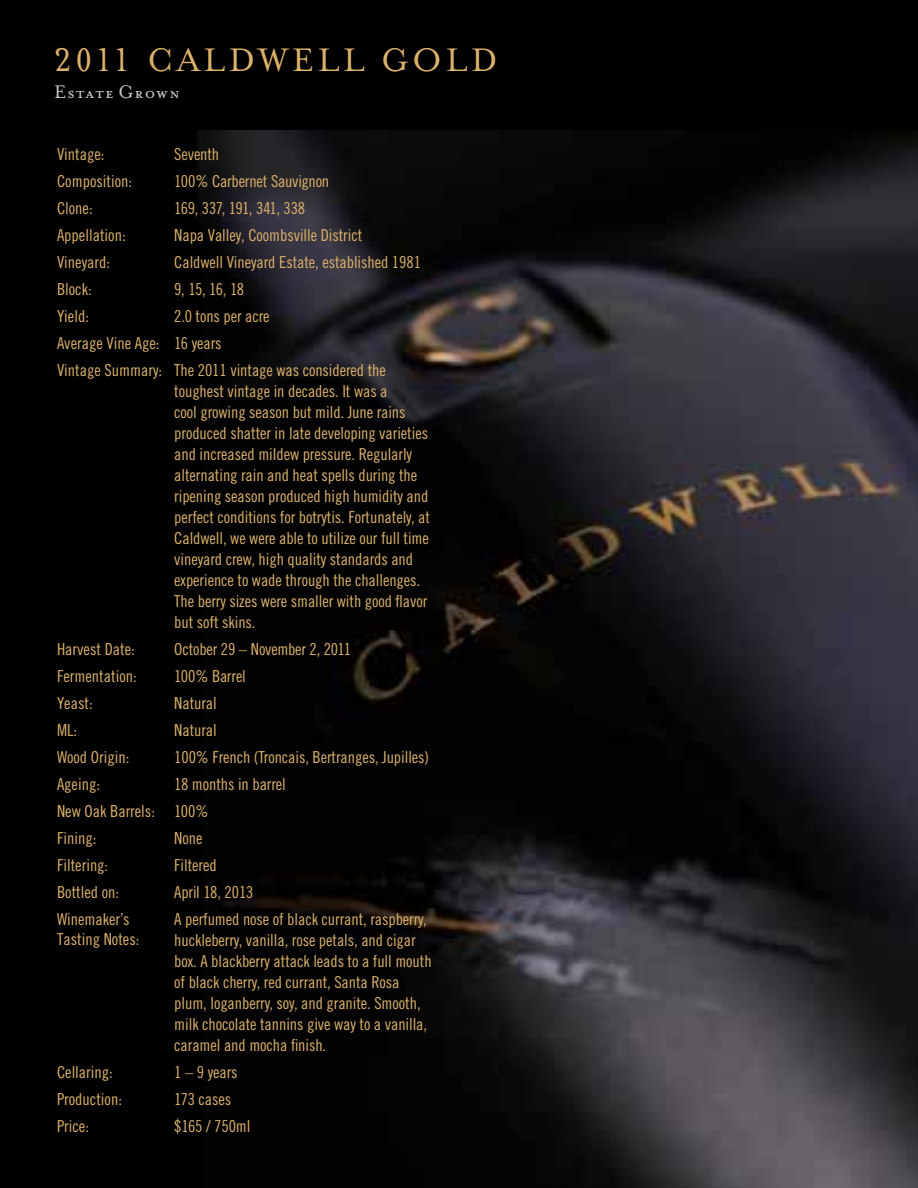
<style>
.page{position:relative;width:918px;height:1188px;background:#000}
.page>*{position:absolute;margin:0;border:0;box-sizing:border-box;transform-origin:0 0}
.t1{font:37.5px "Mrs Eaves Petite Caps";letter-spacing:.1em;color:#dcb26b}
.t2{font:21px "Mrs Eaves Petite Caps";letter-spacing:.06em;color:#c9cacc}
.t3{font:16.5px/21px "Trade Gothic Cond Eighteen";letter-spacing:-.005em;color:#dcb26b}
.t4{font:16.5px "Trade Gothic Cond Eighteen";letter-spacing:-.025em;color:#dcb26b}
</style>
<div class="page">
<img style="left:198px;top:131px;width:720px;height:1057px">
<h1 class="t1" style="left:54px;top:40px;width:445px">2011 CALDWELL GOLD</h1>
<p class="t2" style="left:54px;top:81px;width:127px">Estate Grown</p>
<p class="t3" style="left:57px;top:143px;width:49px">Vintage:</p>
<p class="t3" style="left:174px;top:143px;width:46px">Seventh</p>
<p class="t3" style="left:57px;top:170px;width:77px">Composition:</p>
<p class="t3" style="left:174px;top:170px;width:156px">100% Carbernet Sauvignon</p>
<p class="t3" style="left:57px;top:197px;width:37px">Clone:</p>
<p class="t4" style="left:174px;top:198px;width:132px">169, 337, 191, 341, 338</p>
<p class="t3" style="left:57px;top:224px;width:70px">Appellation:</p>
<p class="t3" style="left:174px;top:224px;width:189px">Napa Valley, Coombsville District</p>
<p class="t3" style="left:57px;top:251px;width:55px">Vineyard:</p>
<p class="t3" style="left:174px;top:251px;width:248px">Caldwell Vineyard Estate, established 1981</p>
<p class="t3" style="left:57px;top:278px;width:36px">Block:</p>
<p class="t3" style="left:174px;top:278px;width:71px">9, 15, 16, 18</p>
<p class="t3" style="left:57px;top:305px;width:34px">Yield:</p>
<p class="t3" style="left:57px;top:302px;width:330px;line-height:27px;text-indent:117px">2.0 tons per acre<br>Average Vine Age: 16 years<br>Vintage Summary: The 2011 vintage was considered the</p>
<p class="t3" style="left:174px;top:380px;width:257px">toughest vintage in decades. It was a<br>cool growing season but mild. June rains produced shatter in late developing varieties and increased mildew pressure. Regularly alternating rain and heat spells during the ripening season produced high humidity and perfect conditions for botrytis. Fortunately, at Caldwell, we were able to utilize our full time vineyard crew, high quality standards and experience to wade through the challenges.<br>The berry sizes were smaller with good flavor but soft skins.</p>
<p class="t3" style="left:57px;top:639px;width:79px">Harvest Date:</p>
<p class="t3" style="left:174px;top:639px;width:179px">October 29 – November 2, 2011</p>
<p class="t3" style="left:57px;top:666px;width:81px">Fermentation:</p>
<p class="t3" style="left:174px;top:666px;width:73px">100% Barrel</p>
<p class="t3" style="left:57px;top:693px;width:37px">Yeast:</p>
<p class="t3" style="left:174px;top:693px;width:44px">Natural</p>
<p class="t3" style="left:57px;top:720px;width:22px">ML:</p>
<p class="t3" style="left:174px;top:720px;width:44px">Natural</p>
<p class="t3" style="left:57px;top:747px;width:74px">Wood Origin:</p>
<p class="t3" style="left:174px;top:747px;width:256px">100% French (Troncais, Bertranges, Jupilles)</p>
<p class="t3" style="left:57px;top:774px;width:45px">Ageing:</p>
<p class="t3" style="left:57px;top:771px;width:230px;line-height:27px;text-indent:117px">18 months in barrel<br>New Oak Barrels: 100%<br>Fining:</p>
<p class="t3" style="left:174px;top:828px;width:30px">None</p>
<p class="t3" style="left:57px;top:855px;width:53px">Filtering:</p>
<p class="t3" style="left:174px;top:855px;width:44px">Filtered</p>
<p class="t3" style="left:57px;top:882px;width:64px">Bottled on:</p>
<p class="t3" style="left:174px;top:882px;width:81px">April 18, 2013</p>
<p class="t3" style="left:57px;top:909px;width:84px;line-height:19.5px">Winemaker’s<br>Tasting Notes:</p>
<p class="t3" style="left:174px;top:909px;width:259px">A perfumed nose of black currant, raspberry, huckleberry, vanilla, rose petals, and cigar box. A blackberry attack leads to a full mouth of black cherry, red currant, Santa Rosa plum, loganberry, soy, and granite. Smooth, milk chocolate tannins give way to a vanilla, caramel and mocha finish.</p>
<p class="t3" style="left:57px;top:1062px;width:57px">Cellaring:</p>
<p class="t3" style="left:174px;top:1062px;width:65px">1 – 9 years</p>
<p class="t3" style="left:57px;top:1089px;width:67px">Production:</p>
<p class="t3" style="left:174px;top:1089px;width:58px">173 cases</p>
<p class="t3" style="left:57px;top:1116px;width:34px">Price:</p>
<p class="t3" style="left:174px;top:1116px;width:78px">$165 / 750ml</p>
</div>
